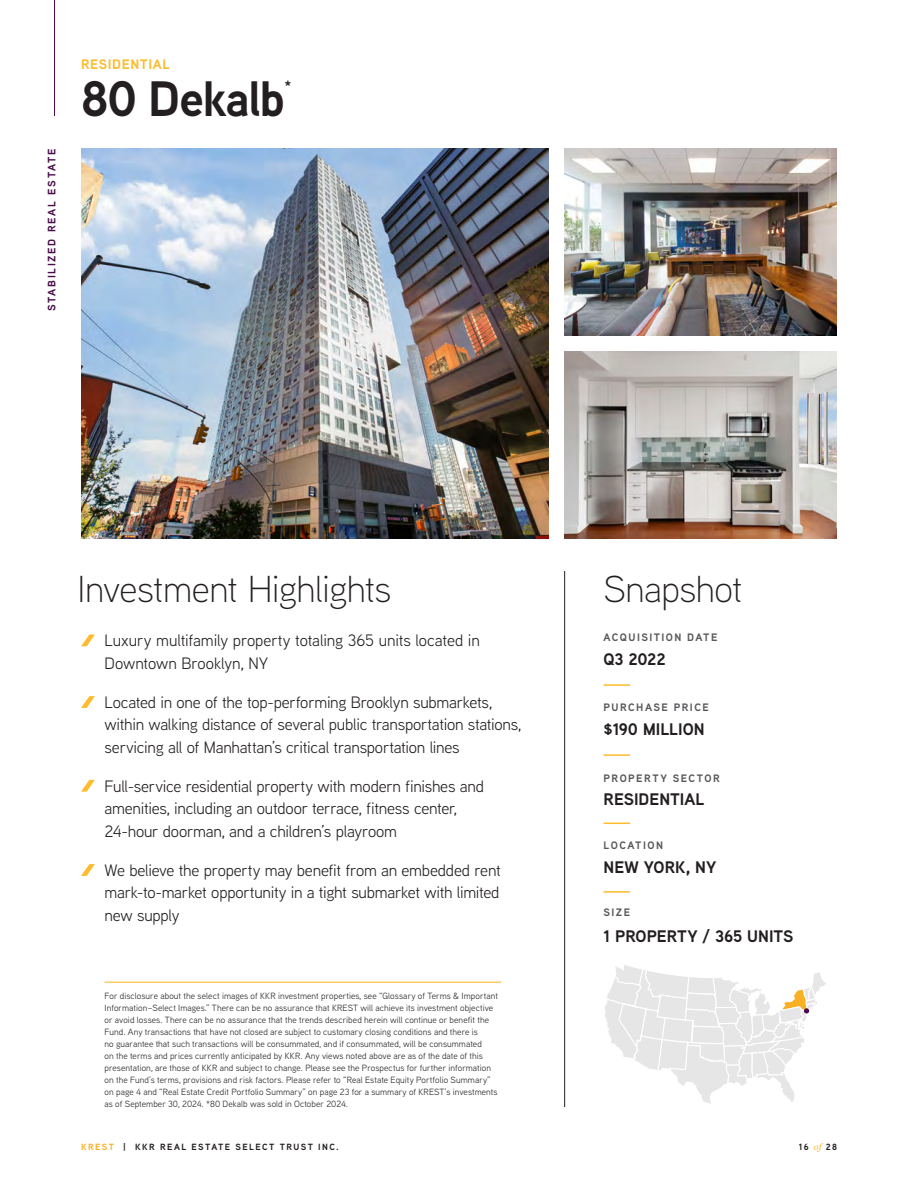
<style>
.page{position:relative;width:918px;height:1188px;background:#fff}
.page>*{position:absolute;margin:0;border:0;box-sizing:border-box;transform-origin:0 0}
.t1{font:700 49.65px "Aaux Next";letter-spacing:-.025em;color:#231f20}
.Headline{font:300 37.5px "Aaux Next";letter-spacing:-.015em;color:#231f20}
.Text{font:700 16.8px "Aaux Next";color:#231f20}
.Boddy{font:16.5px/22.5px "Aaux Next";letter-spacing:-.015em;color:#231f20}
.t2{font:700 14.55px "Aaux Next";color:#231f20}
.t3{font:700 13.65px "Aaux Next";letter-spacing:.045em;color:#fdbb2e}
.SubTitle{font:700 10.8px "Aaux Next";letter-spacing:.13em;color:#57585a}
.Sidebar{font:700 10.8px "Aaux Next";letter-spacing:.155em;color:#480c49}
.No_Body{font:9px/12px "Aaux Next";letter-spacing:.01em;color:#231f20}
.t4{font:700 9px "Aaux Next";letter-spacing:.16em;color:#231f20}
.s1{color:#fab023}
.s2{font-family:"Georgia";font-weight:400;font-style:italic;color:#fdbb2e}
</style>
<div class="page">
<hr style="left:54px;top:0;width:1px;height:116px;background:#480c49">
<hr style="left:604px;top:684px;width:26px;height:2px;background:#fdbb2e">
<hr style="left:604px;top:754px;width:26px;height:2px;background:#fdbb2e">
<svg style="left:604px;top:823px;width:26px;height:1px"></svg>
<hr style="left:604px;top:891px;width:26px;height:2px;background:#fdbb2e">
<hr style="left:564px;top:571px;width:1px;height:536px;background:#231f20">
<svg style="left:81px;top:635px;width:14px;height:11px"></svg>
<svg style="left:81px;top:696px;width:14px;height:12px"></svg>
<svg style="left:81px;top:780px;width:14px;height:12px"></svg>
<svg style="left:81px;top:864px;width:14px;height:12px"></svg>
<svg style="left:604px;top:965px;width:222px;height:139px"></svg>
<img style="left:565px;top:149px;width:272px;height:186px">
<img style="left:565px;top:352px;width:272px;height:186px">
<hr style="left:105px;top:982px;width:396px;height:1px;background:#fab023">
<img style="left:81px;top:149px;width:468px;height:389px">
<p class="Sidebar" style="left:44px;top:311px;width:164px;rotate:-90deg">STABILIZED REAL ESTATE</p>
<p class="t3" style="left:81px;top:54px;width:91px">RESIDENTIAL</p>
<p class="t1" style="left:81px;top:64px;width:205px">80 Dekalb</p>
<p class="t2" style="left:285px;top:76px;width:8px">*</p>
<p class="Headline" style="left:77px;top:564px;width:316px">Investment Highlights</p>
<p class="Boddy" style="left:105px;top:629px;width:377px">Luxury multifamily property totaling 365 units located in<br>Downtown Brooklyn, NY</p>
<p class="Boddy" style="left:105px;top:690px;width:418px">Located in one of the top-performing Brooklyn submarkets, within walking distance of several public transportation stations, servicing all of Manhattan’s critical transportation lines</p>
<p class="Boddy" style="left:105px;top:774px;width:381px">Full-service residential property with modern finishes and amenities, including an outdoor terrace, fitness center,<br>24-hour doorman, and a children’s playroom</p>
<p class="Boddy" style="left:105px;top:858px;width:398px;text-align:justify">We believe the property may benefit from an embedded rent mark-to-market opportunity in a tight submarket with limited new supply</p>
<p class="No_Body" style="left:105px;top:990px;width:395px">For disclosure about the select images of KKR investment properties, see “Glossary of Terms &amp; Important Information–Select Images.” There can be no assurance that KREST will achieve its investment objective or avoid losses. There can be no assurance that the trends described herein will continue or benefit the Fund. Any transactions that have not closed are subject to customary closing conditions and there is<br>no guarantee that such transactions will be consummated, and if consummated, will be consummated<br>on the terms and prices currently anticipated by KKR. Any views noted above are as of the date of this presentation, are those of KKR and subject to change. Please see the Prospectus for further information on the Fund’s terms, provisions and risk factors. Please refer to “Real Estate Equity Portfolio Summary” on page 4 and “Real Estate Credit Portfolio Summary” on page 23 for a summary of KREST’s investments as of September 30, 2024. *80 Dekalb was sold in October 2024.</p>
<p class="Headline" style="left:604px;top:564px;width:141px">Snapshot</p>
<p class="SubTitle" style="left:604px;top:629px;width:115px">ACQUISITION DATE</p>
<p class="Text" style="left:604px;top:648px;width:64px">Q3 2022</p>
<p class="SubTitle" style="left:604px;top:699px;width:107px">PURCHASE PRICE</p>
<p class="Text" style="left:604px;top:717px;width:103px">$190 MILLION</p>
<p class="SubTitle" style="left:604px;top:770px;width:118px">PROPERTY SECTOR</p>
<p class="Text" style="left:604px;top:787px;width:103px">RESIDENTIAL</p>
<p class="SubTitle" style="left:604px;top:837px;width:61px">LOCATION</p>
<p class="Text" style="left:604px;top:856px;width:114px">NEW YORK, NY</p>
<p class="SubTitle" style="left:604px;top:905px;width:28px">SIZE</p>
<p class="Text" style="left:604px;top:924px;width:191px">1 PROPERTY / 365 UNITS</p>
<p class="t4" style="left:81px;top:1140px;width:259px"><span class="s1">KREST</span> | KKR REAL ESTATE SELECT TRUST INC.</p>
<p class="t4" style="left:799px;top:1140px;width:40px">16 <span class="s2">of</span> 28</p>
</div>
